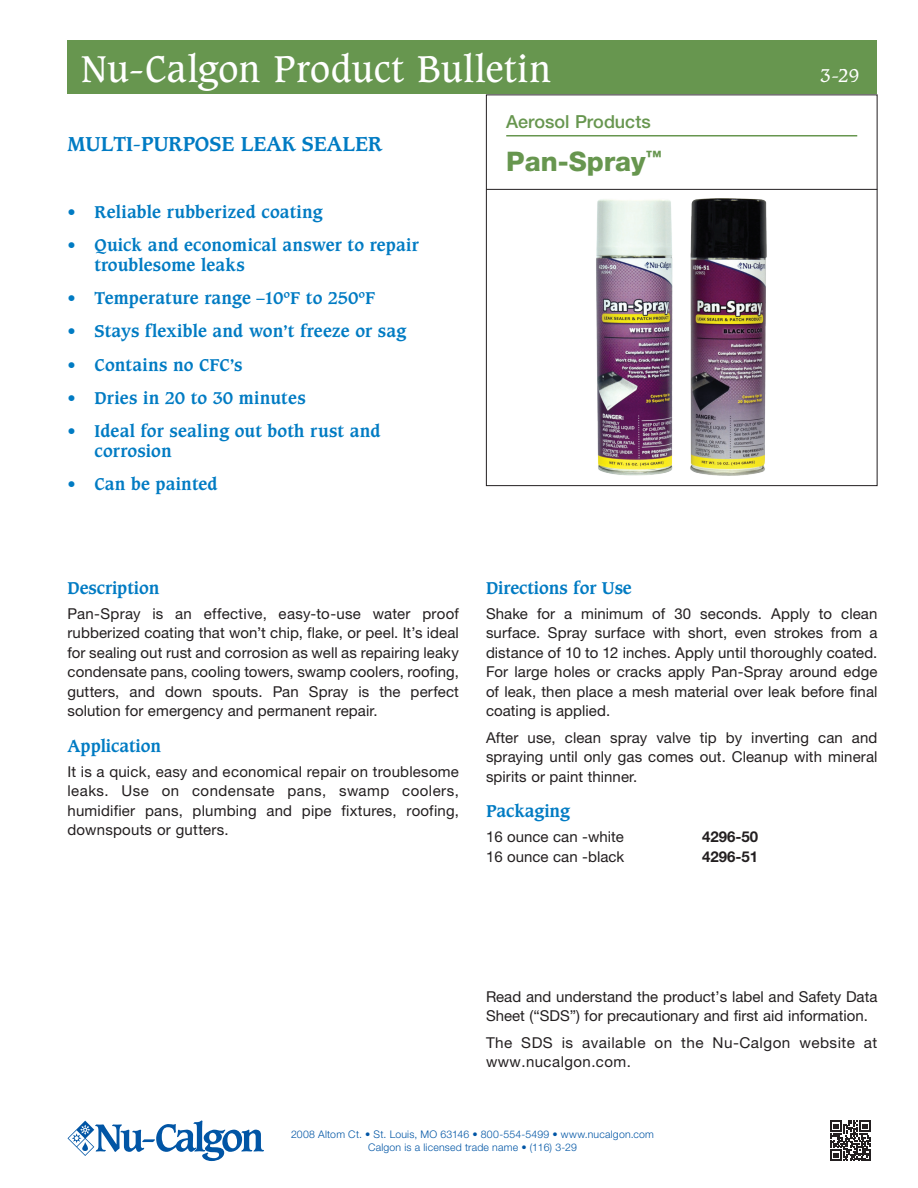
<style>
.page{position:relative;width:918px;height:1188px;background:#fff}
.page>*{position:absolute;margin:0;border:0;box-sizing:border-box;transform-origin:0 0}
.t1{font:36px "Caxton Std";letter-spacing:.015em;color:#fff}
.Product_name{font:800 27px "Helvetica Neue LT Pro";color:#67964f}
.Subheading_1{font:700 19.5px "Caxton Std";color:#007bc3}
.Section_Name{font:500 18px "Helvetica Neue LT Pro";color:#67964f}
.t2{font:18px "Caxton Std";color:#fff}
.Subhead{font:700 16.5px/19.8px "Caxton Std";letter-spacing:.01em;color:#007bc3}
.Paragraph_Text{font:15px/19.5px "Helvetica Neue LT Pro";letter-spacing:.005em;color:#231f20;text-align:justify}
.Paragraph_Text-2{font:15px/19.5px "Helvetica Neue LT Pro";letter-spacing:.03em;color:#231f20}
.Paragraph_Text-3{font:700 15px "Helvetica Neue LT Pro";color:#231f20}
.t3{font:300 10.5px "Helvetica Neue LT Pro";letter-spacing:.02em;color:#0155a5}
</style>
<div class="page">
<div style="left:486px;top:94px;width:392px;height:392px;border:1px solid #231f20"></div>
<img style="left:690px;top:199px;width:77px;height:276px">
<img style="left:596px;top:199px;width:77px;height:276px">
<hr style="left:486px;top:189px;width:391px;height:1px;background:#231f20">
<div style="left:68px;top:40px;width:810px;height:54px;background:#67964f"></div>
<hr style="left:506px;top:135px;width:351px;height:1px;background:#67964f">
<svg style="left:68px;top:1120px;width:196px;height:41px"></svg>
<svg style="left:830px;top:1120px;width:41px;height:41px"></svg>
<p class="t1" style="left:81px;top:48px;width:472px">Nu-Calgon Product Bulletin</p>
<p class="Subheading_1" style="left:68px;top:132px;width:316px">MULTI-PURPOSE LEAK SEALER</p>
<p class="Subhead" style="left:68px;top:202px;width:257px">• Reliable rubberized coating</p>
<p class="Subhead" style="left:94px;top:235px;width:326px;text-indent:-27px">• Quick and economical answer to repair troublesome leaks</p>
<p class="Subhead" style="left:68px;top:288px;width:309px">• Temperature range –10ºF to 250ºF</p>
<p class="Subhead" style="left:68px;top:322px;width:340px">• Stays flexible and won’t freeze or sag</p>
<p class="Subhead" style="left:68px;top:355px;width:176px">• Contains no CFC’s</p>
<p class="Subhead" style="left:68px;top:388px;width:240px">• Dries in 20 to 30 minutes</p>
<p class="Subhead" style="left:94px;top:421px;width:287px;text-indent:-27px">• Ideal for sealing out both rust and corrosion</p>
<p class="Subhead" style="left:68px;top:475px;width:152px">• Can be painted</p>
<p class="Section_Name" style="left:506px;top:110px;width:146px">Aerosol Products</p>
<p class="Product_name" style="left:506px;top:145px;width:157px">Pan-Spray<sup>™</sup></p>
<p class="t2" style="left:821px;top:65px;width:40px">3-29</p>
<p class="Subhead" style="left:68px;top:578px;width:93px">Description</p>
<p class="Paragraph_Text" style="left:68px;top:603px;width:393px">Pan-Spray is an effective, easy-to-use water proof rubberized coating that won’t chip, flake, or peel. It’s ideal for sealing out rust and corrosion as well as repairing leaky condensate pans, cooling towers, swamp coolers, roofing, gutters, and down spouts. Pan Spray is the perfect solution for emergency and permanent repair.</p>
<p class="Subhead" style="left:68px;top:736px;width:95px">Application</p>
<p class="Paragraph_Text" style="left:68px;top:761px;width:393px">It is a quick, easy and economical repair on troublesome leaks. Use on condensate pans, swamp coolers, humidifier pans, plumbing and pipe fixtures, roofing, downspouts or gutters.</p>
<p class="Subhead" style="left:486px;top:578px;width:147px">Directions for Use</p>
<p class="Paragraph_Text" style="left:486px;top:603px;width:393px">Shake for a minimum of 30 seconds. Apply to clean surface. Spray surface with short, even strokes from a distance of 10 to 12 inches. Apply until thoroughly coated.<br>For large holes or cracks apply Pan-Spray around edge of leak, then place a mesh material over leak before final coating is applied.</p>
<p class="Paragraph_Text" style="left:486px;top:727px;width:393px">After use, clean spray valve tip by inverting can and spraying until only gas comes out. Cleanup with mineral spirits or paint thinner.</p>
<p class="Subhead" style="left:486px;top:802px;width:86px">Packaging</p>
<p class="Paragraph_Text" style="left:486px;top:827px;width:139px">16 ounce can -white</p>
<p class="Paragraph_Text-3" style="left:702px;top:827px;width:58px">4296-50</p>
<p class="Paragraph_Text" style="left:486px;top:846px;width:140px">16 ounce can -black</p>
<p class="Paragraph_Text-3" style="left:702px;top:847px;width:58px">4296-51</p>
<p class="Paragraph_Text" style="left:486px;top:987px;width:393px">Read and understand the product’s label and Safety Data<br>Sheet (“SDS”) for precautionary and first aid information.</p>
<p class="Paragraph_Text-2" style="left:486px;top:1032px;width:393px">The SDS is available on the Nu-Calgon website at www.nucalgon.com.</p>
<p class="t3" style="left:291px;top:1128px;width:364px">2008 Altom Ct. • St. Louis, MO 63146 • 800-554-5499 • www.nucalgon.com</p>
<p class="t3" style="left:368px;top:1141px;width:210px">Calgon is a licensed trade name • (116) 3-29</p>
</div>
